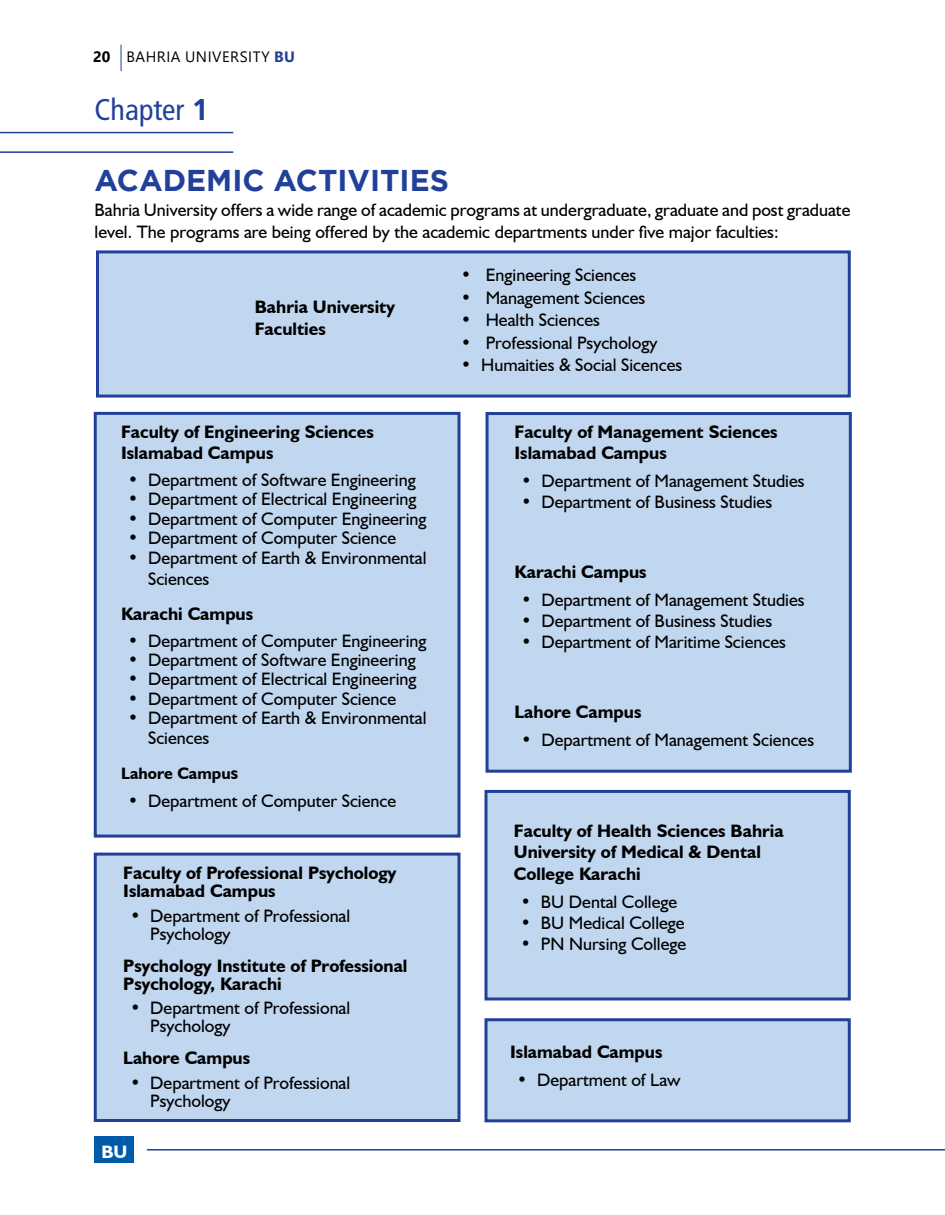
<style>
.page{position:relative;width:945px;height:1215px;background:#fff}
.page>*{position:absolute;margin:0;border:0;box-sizing:border-box;transform-origin:0 0}
.t1{font:30px "Gotham HTF Bold 2";color:#21409a}
.t2{font:condensed 30px "Frutiger LT Std";color:#21409a}
.t3{font:18px/18px "Humanist 521 BT";color:#000}
.t4{font:700 18px/21.6px "Humanist 521 BT";color:#000}
.t5{font:700 18px "Humanist 521 BT";color:#fff}
.t6{font:700 16.5px "Humanist 521 BT";color:#000}
.t7{font:15px "Segoe UI";letter-spacing:.035em;color:#000}
.s1{font-weight:700}
.s2{font-weight:700;color:#21409a}
.s3{font-weight:700;font-stretch:normal}
.s4{font-size:18px}
</style>
<div class="page">
<svg style="left:121px;top:45px;width:1px;height:26px"></svg>
<div style="left:94px;top:1137px;width:40px;height:26px;background:#005baa"></div>
<hr style="left:147px;top:1149px;width:798px;height:2px;background:#21409a">
<hr style="left:0;top:151px;width:233px;height:2px;background:#21409a">
<hr style="left:0;top:132px;width:233px;height:1px;background:#21409a">
<div style="left:94px;top:412px;width:366px;height:426px;background:#c1d6ef;border:3px solid #21409a"></div>
<div style="left:94px;top:853px;width:366px;height:269px;background:#c1d6ef;border:3px solid #21409a"></div>
<div style="left:486px;top:412px;width:366px;height:361px;background:#c1d6ef;border:3px solid #21409a"></div>
<div style="left:484px;top:1018px;width:367px;height:104px;background:#c1d6ef;border:3px solid #21409a"></div>
<div style="left:484px;top:790px;width:367px;height:210px;background:#c1d6ef;border:3px solid #21409a"></div>
<div style="left:96px;top:250px;width:755px;height:148px;background:#c1d6ef;border:3px solid #21409a"></div>
<p class="t7" style="left:93px;top:43px;width:204px"><span class="s1">20</span> BAHRIA UNIVERSITY <span class="s2">BU</span></p>
<h1 class="t2" style="left:95px;top:92px;width:115px">Chapter <span class="s3">1</span></h1>
<h1 class="t1" style="left:95px;top:163px;width:356px">ACADEMIC ACTIVITIES</h1>
<p class="t3" style="left:95px;top:199px;width:757px;line-height:21.6px">Bahria University offers a wide range of academic programs at undergraduate, graduate and post graduate level. The programs are being offered by the academic departments under five major faculties:</p>
<p class="t4" style="left:255px;top:296px;width:142px">Bahria University<br>Faculties</p>
<p class="t4" style="left:121px;top:420px;width:254px">Faculty of Engineering Sciences<br>Islamabad Campus</p>
<p class="t3" style="left:128px;top:470px;width:289px">• Department of Software Engineering</p>
<p class="t3" style="left:128px;top:490px;width:290px">• Department of Electrical Engineering</p>
<p class="t3" style="left:128px;top:509px;width:300px">• Department of Computer Engineering</p>
<p class="t3" style="left:128px;top:529px;width:270px">• Department of Computer Science</p>
<p class="t3" style="left:148px;top:546px;width:280px;line-height:21.6px;text-indent:-20px">• Department of Earth &amp; Environmental<br>Sciences</p>
<p class="t4" style="left:121px;top:603px;width:134px">Karachi Campus</p>
<p class="t3" style="left:128px;top:631px;width:300px">• Department of Computer Engineering</p>
<p class="t3" style="left:128px;top:651px;width:289px">• Department of Software Engineering</p>
<p class="t3" style="left:128px;top:670px;width:290px">• Department of Electrical Engineering</p>
<p class="t3" style="left:128px;top:690px;width:270px">• Department of Computer Science</p>
<p class="t3" style="left:148px;top:708px;width:280px;line-height:19.5px;text-indent:-20px">• Department of Earth &amp; Environmental<br>Sciences</p>
<p class="t6" style="left:121px;top:763px;width:118px">Lahore Campu<span class="s4">s</span></p>
<p class="t3" style="left:128px;top:792px;width:270px">• Department of Computer Science</p>
<p class="t4" style="left:123px;top:864px;width:275px;line-height:18px">Faculty of Professional Psychology<br>Islamabad Campus</p>
<p class="t3" style="left:150px;top:907px;width:201px;text-indent:-20px">• Department of Professional<br>Psychology</p>
<p class="t4" style="left:123px;top:956px;width:286px;line-height:18px">Psychology Institute of Professional<br>Psychology, Karachi</p>
<p class="t3" style="left:150px;top:999px;width:201px;text-indent:-20px">• Department of Professional<br>Psychology</p>
<p class="t4" style="left:123px;top:1047px;width:128px">Lahore Campus</p>
<p class="t3" style="left:150px;top:1073px;width:201px;text-indent:-20px">• Department of Professional<br>Psychology</p>
<p class="t5" style="left:101px;top:1140px;width:28px">BU</p>
<p class="t3" style="left:461px;top:266px;width:177px">• Engineering Sciences</p>
<p class="t3" style="left:461px;top:288px;width:186px">• Management Sciences</p>
<p class="t3" style="left:461px;top:311px;width:140px">• Health Sciences</p>
<p class="t3" style="left:461px;top:333px;width:198px">• Professional Psychology</p>
<p class="t3" style="left:461px;top:356px;width:223px">• Humaities &amp; Social Sicences</p>
<p class="t4" style="left:515px;top:420px;width:265px">Faculty of Management Sciences<br>Islamabad Campus</p>
<p class="t3" style="left:521px;top:472px;width:285px">• Department of Management Studies</p>
<p class="t3" style="left:521px;top:493px;width:252px">• Department of Business Studies</p>
<p class="t4" style="left:515px;top:561px;width:134px">Karachi Campus</p>
<p class="t3" style="left:521px;top:591px;width:285px">• Department of Management Studies</p>
<p class="t3" style="left:521px;top:612px;width:252px">• Department of Business Studies</p>
<p class="t3" style="left:521px;top:633px;width:266px">• Department of Maritime Sciences</p>
<p class="t4" style="left:515px;top:701px;width:128px">Lahore Campus</p>
<p class="t3" style="left:521px;top:731px;width:294px">• Department of Management Sciences</p>
<p class="t4" style="left:514px;top:819px;width:271px">Faculty of Health Sciences Bahria<br>University of Medical &amp; Dental<br>College Karachi</p>
<p class="t3" style="left:521px;top:892px;width:158px">• BU Dental College</p>
<p class="t3" style="left:521px;top:913px;width:166px">• BU Medical College</p>
<p class="t3" style="left:521px;top:935px;width:167px">• PN Nursing College</p>
<p class="t4" style="left:510px;top:1041px;width:154px">Islamabad Campus</p>
<p class="t3" style="left:517px;top:1071px;width:165px">• Department of Law</p>
</div>
